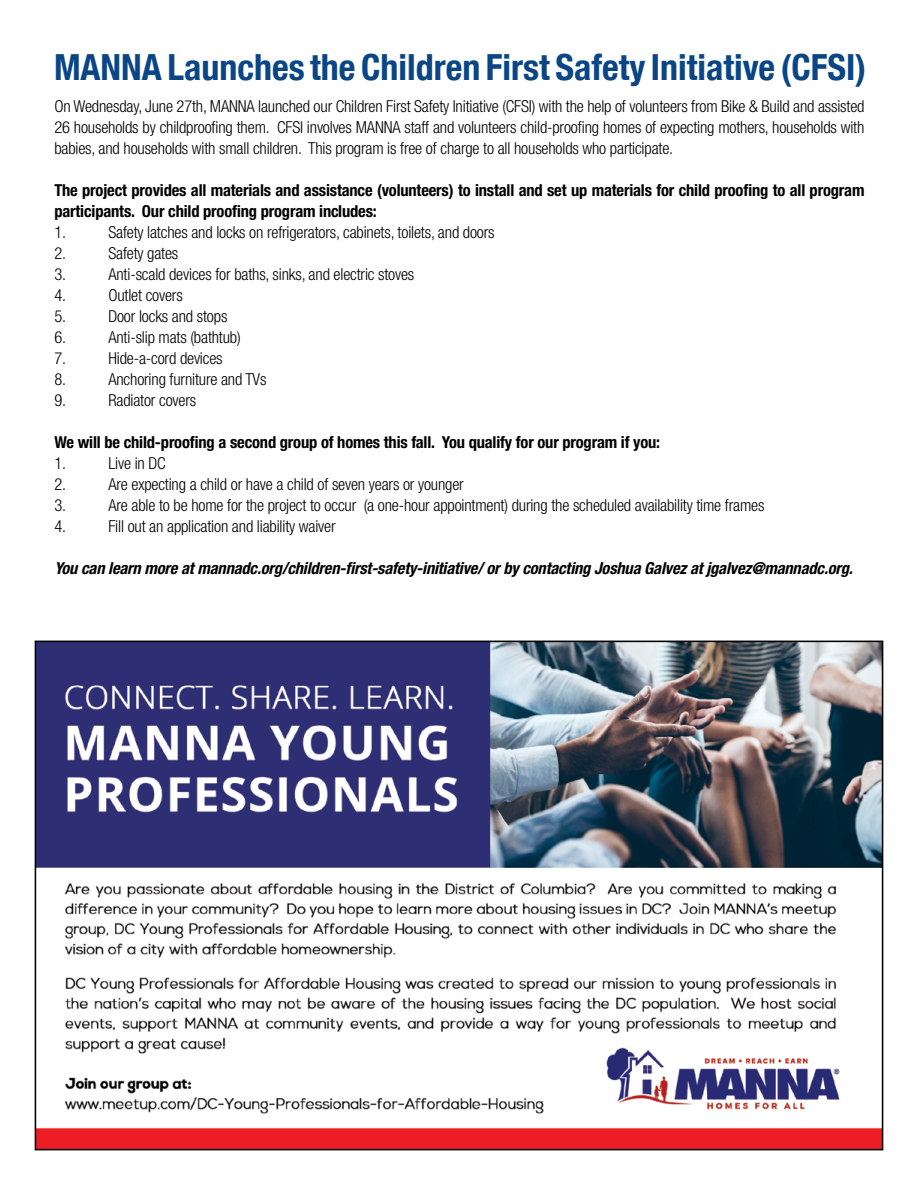
<style>
.page{position:relative;width:918px;height:1188px;background:#fff}
.page>*{position:absolute;margin:0;border:0;box-sizing:border-box;transform-origin:0 0}
.t1{font:700 condensed 36px "Helvetica Neue LT Com";color:#0a4685}
.t2{font:300 condensed 16.5px/21px "Helvetica Neue LT Std";letter-spacing:-.01em;color:#000;text-align:justify}
.t3{font:700 condensed 16.5px/21px "Helvetica Neue LT Std";letter-spacing:-.01em;color:#000}
.t4{font:italic 700 condensed 16.5px "Helvetica Neue LT Std";letter-spacing:-.01em;color:#000}
</style>
<div class="page">
<img style="left:38px;top:644px;width:842px;height:503px">
<h1 class="t1" style="left:54px;top:45px;width:814px">MANNA Launches the Children First Safety Initiative (CFSI)</h1>
<p class="t2" style="left:54px;top:96px;width:812px">On Wednesday, June 27th, MANNA launched our Children First Safety Initiative (CFSI) with the help of volunteers from Bike &amp; Build and assisted 26 households by childproofing them. CFSI involves MANNA staff and volunteers child-proofing homes of expecting mothers, households with babies, and households with small children. This program is free of charge to all households who participate.</p>
<p class="t3" style="left:54px;top:180px;width:812px">The project provides all materials and assistance (volunteers) to install and set up materials for child proofing to all program participants. Our child proofing program includes:</p>
<p class="t2" style="left:54px;top:222px;width:13px">1.</p>
<p class="t2" style="left:108px;top:222px;width:388px">Safety latches and locks on refrigerators, cabinets, toilets, and doors</p>
<p class="t2" style="left:54px;top:243px;width:13px">2.</p>
<p class="t2" style="left:108px;top:243px;width:71px">Safety gates</p>
<p class="t2" style="left:54px;top:264px;width:13px">3.</p>
<p class="t2" style="left:108px;top:264px;width:307px">Anti-scald devices for baths, sinks, and electric stoves</p>
<p class="t2" style="left:54px;top:285px;width:13px">4.</p>
<p class="t2" style="left:108px;top:285px;width:76px">Outlet covers</p>
<p class="t2" style="left:54px;top:306px;width:13px">5.</p>
<p class="t2" style="left:108px;top:306px;width:121px">Door locks and stops</p>
<p class="t2" style="left:54px;top:327px;width:13px">6.</p>
<p class="t2" style="left:108px;top:327px;width:134px">Anti-slip mats (bathtub)</p>
<p class="t2" style="left:54px;top:348px;width:13px">7.</p>
<p class="t2" style="left:108px;top:348px;width:116px">Hide-a-cord devices</p>
<p class="t2" style="left:54px;top:369px;width:13px">8.</p>
<p class="t2" style="left:108px;top:369px;width:160px">Anchoring furniture and TVs</p>
<p class="t2" style="left:54px;top:390px;width:13px">9.</p>
<p class="t2" style="left:108px;top:390px;width:89px">Radiator covers</p>
<p class="t3" style="left:54px;top:432px;width:607px">We will be child-proofing a second group of homes this fall. You qualify for our program if you:</p>
<p class="t2" style="left:54px;top:453px;width:13px">1.</p>
<p class="t2" style="left:108px;top:453px;width:59px">Live in DC</p>
<p class="t2" style="left:54px;top:474px;width:13px">2.</p>
<p class="t2" style="left:108px;top:474px;width:357px">Are expecting a child or have a child of seven years or younger</p>
<p class="t2" style="left:54px;top:495px;width:13px">3.</p>
<p class="t2" style="left:108px;top:495px;width:658px">Are able to be home for the project to occur (a one-hour appointment) during the scheduled availability time frames</p>
<p class="t2" style="left:54px;top:516px;width:13px">4.</p>
<p class="t2" style="left:108px;top:516px;width:229px">Fill out an application and liability waiver</p>
<p class="t4" style="left:54px;top:558px;width:800px">You can learn more at mannadc.org/children-first-safety-initiative/ or by contacting Joshua Galvez at jgalvez@mannadc.org.</p>
</div>
